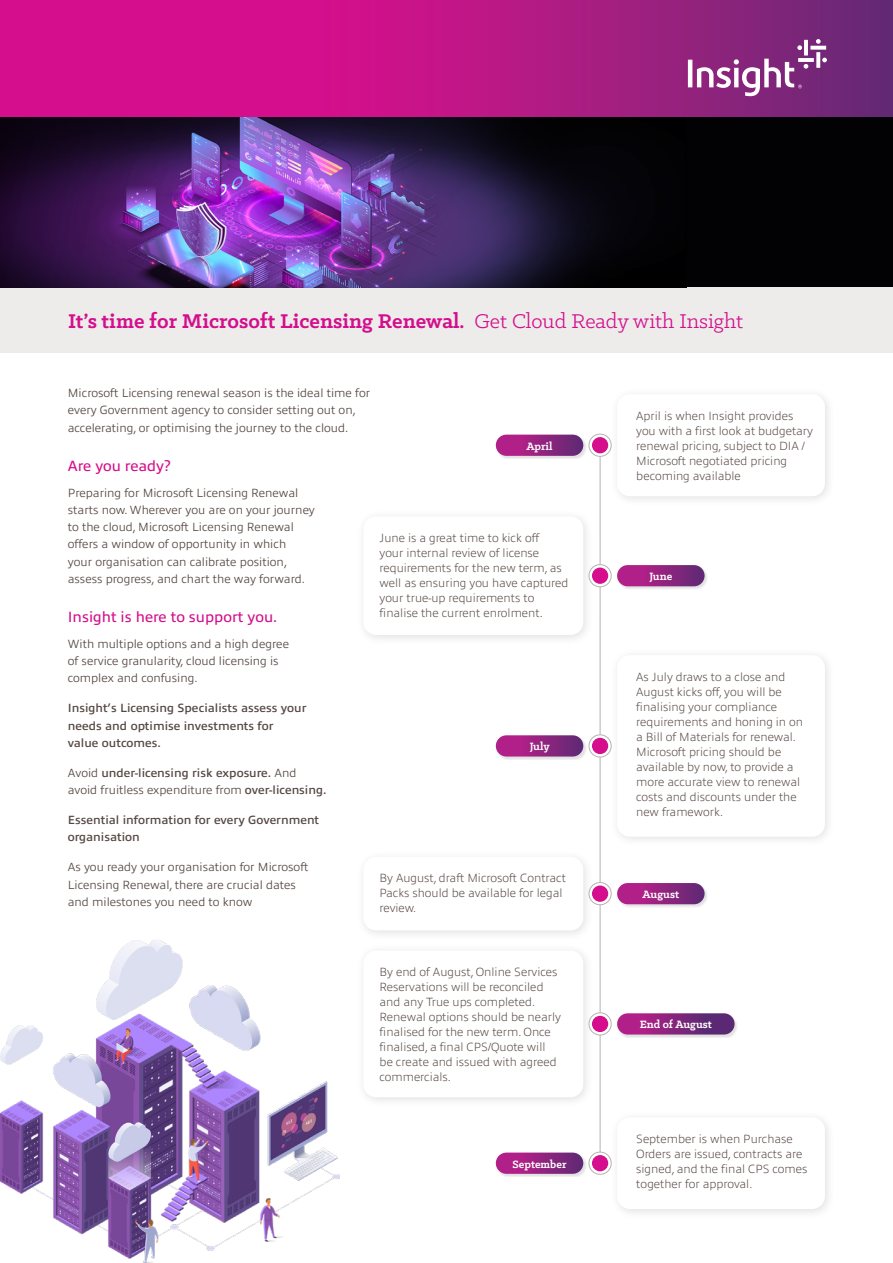
<style>
.page{position:relative;width:893px;height:1263px;background:#fff}
.page>*{position:absolute;margin:0;border:0;box-sizing:border-box;transform-origin:0 0}
.t1{font:700 22.5px "Klinic Slab";color:#d40e8c}
.t2{font:15px "Allumi Pro";color:#d40e8c}
.t3{font:200 12px/15px "Allumi Pro";color:#554742}
.t4{font:300 12px/17.2px "Allumi Pro";color:#554742}
.t5{font:600 12px/17.2px "Allumi Pro";color:#554742}
.t6{font:700 12px "Klinic Slab";color:#fff}
.s1{font-weight:400}
.s2{font-weight:300}
</style>
<div class="page">
<hr style="left:600px;top:445px;width:1px;height:716px;background:#b4b2b1">
<svg style="left:0;top:0;width:893px;height:117px;background:#b71685"></svg>
<svg style="left:688px;top:39px;width:139px;height:57px"></svg>
<div style="left:0;top:285px;width:893px;height:68px;background:#edeceb"></div>
<img style="left:0;top:940px;width:340px;height:323px">
<div style="left:0;top:117px;width:893px;height:170px;background:#020204"></div>
<img style="left:0;top:117px;width:607px;height:170px">
<div style="left:495px;top:434px;width:91px;height:25px;background:#000;opacity:.12"></div>
<div style="left:496px;top:435px;width:87px;height:21px;background:linear-gradient(to right,#c21e8c,#642974);border-radius:11px"></div>
<div style="left:609px;top:386px;width:227px;height:121px;background:#fafafa"></div>
<div style="left:617px;top:394px;width:208px;height:102px;background:#fff;border-radius:13px"></div>
<svg style="left:589px;top:434px;width:22px;height:22px"></svg>
<div style="left:589px;top:434px;width:22px;height:23px;border:1px solid #b4b2b1;border-radius:50%"></div>
<div style="left:592px;top:437px;width:16px;height:16px;background:#d40e8c;border-radius:50%"></div>
<div style="left:616px;top:565px;width:92px;height:25px;background:#000;opacity:.12"></div>
<div style="left:617px;top:565px;width:88px;height:21px;background:linear-gradient(to right,#c21e8c,#652a75);border-radius:11px"></div>
<div style="left:356px;top:509px;width:238px;height:137px;background:#000;opacity:.12"></div>
<div style="left:363px;top:516px;width:220px;height:119px;background:#fff;border-radius:13px"></div>
<svg style="left:589px;top:565px;width:22px;height:22px"></svg>
<div style="left:589px;top:564px;width:22px;height:23px;border:1px solid #b4b2b1;border-radius:50%"></div>
<div style="left:592px;top:568px;width:16px;height:16px;background:#d40e8c;border-radius:50%"></div>
<div style="left:495px;top:735px;width:91px;height:25px;background:#000;opacity:.12"></div>
<div style="left:496px;top:735px;width:87px;height:21px;background:linear-gradient(to right,#c21f8c,#642974);border-radius:11px"></div>
<div style="left:609px;top:647px;width:227px;height:200px;background:#fbfbfb"></div>
<div style="left:617px;top:655px;width:208px;height:182px;background:#fff;border-radius:13px"></div>
<svg style="left:589px;top:735px;width:22px;height:22px"></svg>
<div style="left:589px;top:734px;width:22px;height:23px;border:1px solid #b4b2b1;border-radius:50%"></div>
<div style="left:592px;top:738px;width:16px;height:16px;background:#d40e8c;border-radius:50%"></div>
<div style="left:616px;top:883px;width:92px;height:24px;background:#000;opacity:.12"></div>
<div style="left:617px;top:883px;width:88px;height:21px;background:linear-gradient(to right,#c21e8c,#652a75);border-radius:11px"></div>
<div style="left:356px;top:849px;width:238px;height:92px;background:#fbfbfb"></div>
<div style="left:363px;top:857px;width:220px;height:73px;background:#fff;border-radius:13px"></div>
<svg style="left:589px;top:882px;width:22px;height:23px"></svg>
<div style="left:589px;top:882px;width:22px;height:23px;border:1px solid #b4b2b1;border-radius:50%"></div>
<div style="left:592px;top:885px;width:16px;height:17px;background:#d40e8c;border-radius:50%"></div>
<div style="left:616px;top:1013px;width:122px;height:25px;background:#000;opacity:.12"></div>
<div style="left:617px;top:1013px;width:118px;height:21px;background:linear-gradient(to right,#be1f8b,#4c2c6f);border-radius:11px"></div>
<div style="left:356px;top:943px;width:238px;height:165px;background:#fafafa"></div>
<div style="left:363px;top:950px;width:220px;height:147px;background:#fff;border-radius:13px"></div>
<svg style="left:589px;top:1013px;width:22px;height:22px"></svg>
<div style="left:589px;top:1012px;width:22px;height:23px;border:1px solid #b4b2b1;border-radius:50%"></div>
<div style="left:592px;top:1016px;width:16px;height:16px;background:#d40e8c;border-radius:50%"></div>
<div style="left:495px;top:1152px;width:91px;height:25px;background:#000;opacity:.12"></div>
<div style="left:496px;top:1152px;width:87px;height:22px;background:linear-gradient(to right,#c21f8d,#642975);border-radius:11px"></div>
<div style="left:609px;top:1109px;width:227px;height:111px;background:#000;opacity:.12"></div>
<div style="left:617px;top:1117px;width:208px;height:92px;background:#fff;border-radius:13px"></div>
<svg style="left:589px;top:1152px;width:22px;height:22px"></svg>
<div style="left:589px;top:1152px;width:22px;height:23px;border:1px solid #b4b2b1;border-radius:50%"></div>
<div style="left:592px;top:1155px;width:16px;height:16px;background:#d40e8c;border-radius:50%"></div>
<h1 class="t1" style="left:68px;top:306px;width:676px">It’s time for Microsoft Licensing Renewal. <span class="s1">Get Cloud Ready with Insight</span></h1>
<p class="t4" style="left:68px;top:383px;width:304px">Microsoft Licensing renewal season is the ideal time for every Government agency to consider setting out on, accelerating, or optimising the journey to the cloud.</p>
<p class="t2" style="left:68px;top:455px;width:104px">Are you ready?</p>
<p class="t4" style="left:68px;top:483px;width:249px">Preparing for Microsoft Licensing Renewal starts now. Wherever you are on your journey to the cloud, Microsoft Licensing Renewal offers a window of opportunity in which<br>your organisation can calibrate position, assess progress, and chart the way forward.</p>
<p class="t2" style="left:68px;top:606px;width:211px">Insight is here to support you.</p>
<p class="t4" style="left:68px;top:634px;width:223px">With multiple options and a high degree of service granularity, cloud licensing is complex and confusing.</p>
<p class="t5" style="left:68px;top:699px;width:240px">Insight’s Licensing Specialists assess your needs and optimise investments for value outcomes.</p>
<p class="t5" style="left:68px;top:763px;width:260px"><span class="s2">Avoid</span> under-licensing risk exposure. <span class="s2">And avoid fruitless expenditure from</span> over-licensing.</p>
<p class="t5" style="left:68px;top:810px;width:253px">Essential information for every Government organisation</p>
<p class="t4" style="left:68px;top:858px;width:242px">As you ready your organisation for Microsoft<br>Licensing Renewal, there are crucial dates and milestones you need to know</p>
<p class="t6" style="left:526px;top:438px;width:28px">April</p>
<p class="t3" style="left:380px;top:529px;width:190px">June is a great time to kick off<br>your internal review of license requirements for the new term, as well as ensuring you have captured your true-up requirements to finalise the current enrolment.</p>
<p class="t6" style="left:530px;top:739px;width:21px">July</p>
<p class="t3" style="left:380px;top:870px;width:188px">By August, draft Microsoft Contract<br>Packs should be available for legal review.</p>
<p class="t3" style="left:380px;top:963px;width:183px">By end of August, Online Services<br>Reservations will be reconciled and any True ups completed.<br>Renewal options should be nearly finalised for the new term. Once finalised, a final CPS/Quote will be create and issued with agreed commercials.</p>
<p class="t6" style="left:513px;top:1156px;width:55px">September</p>
<p class="t3" style="left:636px;top:407px;width:178px">April is when Insight provides you with a first look at budgetary renewal pricing, subject to DIA /<br>Microsoft negotiated pricing becoming available</p>
<p class="t6" style="left:649px;top:569px;width:25px">June</p>
<p class="t3" style="left:636px;top:668px;width:168px">As July draws to a close and<br>August kicks off, you will be finalising your compliance requirements and honing in on a Bill of Materials for renewal.<br>Microsoft pricing should be available by now, to provide a more accurate view to renewal costs and discounts under the new framework.</p>
<p class="t6" style="left:643px;top:886px;width:38px">August</p>
<p class="t6" style="left:640px;top:1017px;width:74px">End of August</p>
<p class="t3" style="left:636px;top:1130px;width:173px">September is when Purchase<br>Orders are issued, contracts are signed, and the final CPS comes together for approval.</p>
</div>
